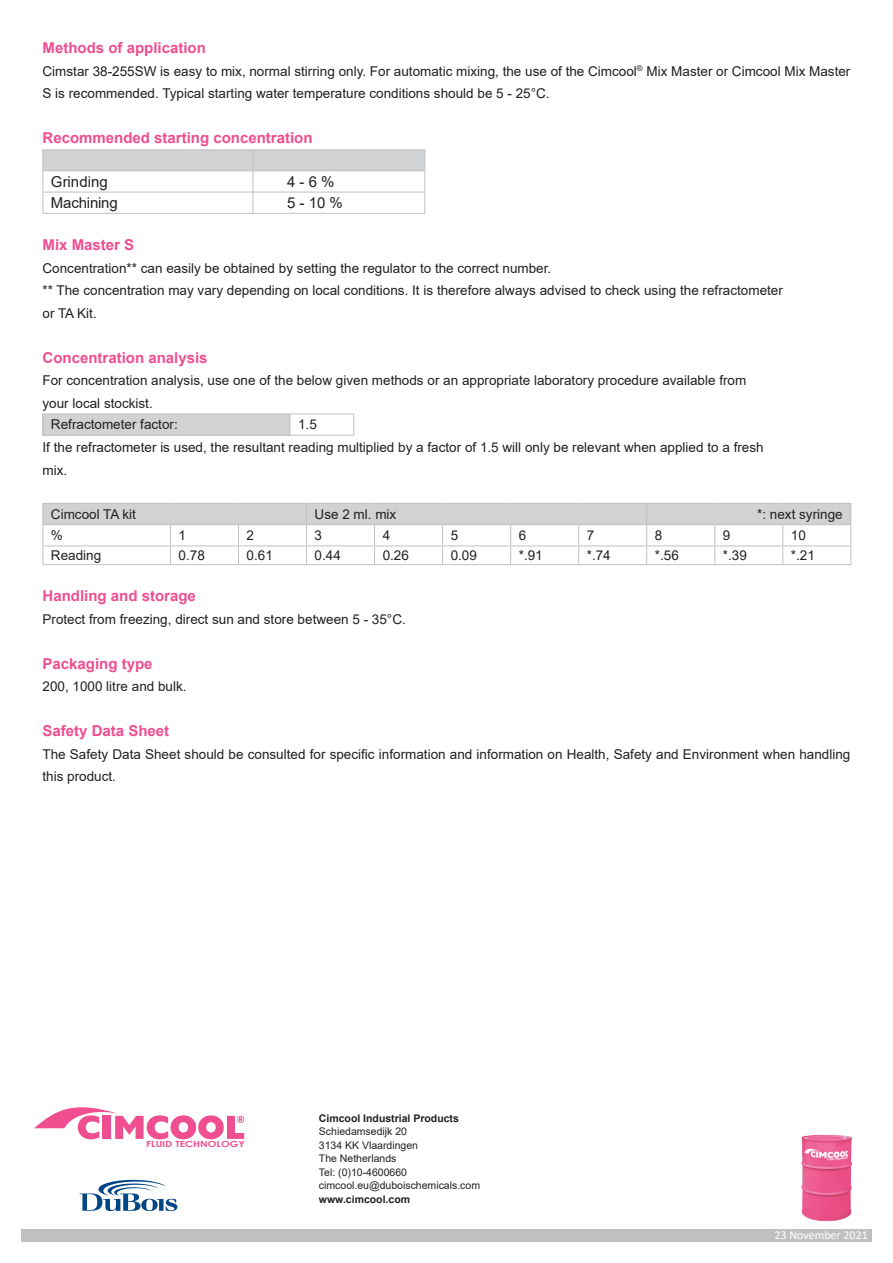
<style>
.page{position:relative;width:893px;height:1263px;background:#fff}
.page>*{position:absolute;margin:0;border:0;box-sizing:border-box;transform-origin:0 0}
.t1{font:700 15px "Arial";color:#ef4e91}
.t2{font:15px "Arial";letter-spacing:-.005em;color:#231f20}
.Koppen{font:13.5px/22.5px "Arial";color:#231f20}
._1{font:13.5px "Arial";color:#231f20}
._2{font:13.5px "Arial";color:#231f20}
._3{font:13.5px "Arial";color:#231f20}
._4{font:13.5px "Arial";color:#231f20}
._5{font:13.5px "Arial";color:#231f20}
._6{font:13.5px "Arial";color:#231f20}
._7{font:13.5px "Arial";color:#231f20}
._8{font:13.5px "Arial";color:#231f20}
._9{font:13.5px "Arial";color:#231f20}
._10{font:13.5px "Arial";color:#231f20}
.Refractometer{font:13.5px "Arial";color:#231f20}
.t3{font:12px "Calibri";color:#fff}
.t4{font:10.5px/13.5px "Arial";color:#231f20}
.t5{font:700 10.5px "Arial";color:#231f20}
.t6{font:700 8.4px "Century Gothic";color:#ef4e91;scale:1.23 1}
</style>
<div class="page">
<svg style="left:34px;top:1107px;width:210px;height:32px"></svg>
<img style="left:801px;top:1134px;width:52px;height:88px">
<svg style="left:80px;top:1180px;width:97px;height:31px"></svg>
<div style="left:21px;top:1229px;width:851px;height:13px;background:#c0c0c0"></div>
<hr style="left:43px;top:149px;width:210px;height:1px;background:#c0c0c0">
<hr style="left:253px;top:149px;width:172px;height:1px;background:#c0c0c0">
<hr style="left:43px;top:213px;width:210px;height:1px;background:#c0c0c0">
<hr style="left:253px;top:213px;width:172px;height:1px;background:#c0c0c0">
<svg style="left:43px;top:150px;width:382px;height:63px"></svg>
<div style="left:43px;top:414px;width:247px;height:21px;background:#d1d2d4"></div>
<hr style="left:43px;top:413px;width:247px;height:1px;background:#c0c0c0">
<hr style="left:290px;top:413px;width:64px;height:1px;background:#c0c0c0">
<svg style="left:290px;top:414px;width:1px;height:21px"></svg>
<svg style="left:353px;top:414px;width:1px;height:21px"></svg>
<hr style="left:43px;top:435px;width:247px;height:1px;background:#c0c0c0">
<hr style="left:290px;top:435px;width:64px;height:1px;background:#c0c0c0">
<svg style="left:43px;top:503px;width:808px;height:61px"></svg>
<hr style="left:43px;top:564px;width:127px;height:1px;background:#c0c0c0">
<hr style="left:170px;top:564px;width:68px;height:1px;background:#c0c0c0">
<hr style="left:238px;top:564px;width:69px;height:1px;background:#c0c0c0">
<hr style="left:307px;top:564px;width:68px;height:1px;background:#c0c0c0">
<hr style="left:375px;top:564px;width:68px;height:1px;background:#c0c0c0">
<hr style="left:443px;top:564px;width:68px;height:1px;background:#c0c0c0">
<hr style="left:511px;top:564px;width:68px;height:1px;background:#c0c0c0">
<hr style="left:579px;top:564px;width:68px;height:1px;background:#c0c0c0">
<hr style="left:647px;top:564px;width:68px;height:1px;background:#c0c0c0">
<hr style="left:715px;top:564px;width:68px;height:1px;background:#c0c0c0">
<hr style="left:783px;top:564px;width:68px;height:1px;background:#c0c0c0">
<p class="t1" style="left:43px;top:38px;width:165px">Methods of application</p>
<p class="Koppen" style="left:43px;top:60px;width:809px">Cimstar 38-255SW is easy to mix, normal stirring only. For automatic mixing, the use of the Cimcool<sup>®</sup> Mix Master or Cimcool Mix Master<br>S is recommended. Typical starting water temperature conditions should be 5 - 25°C.</p>
<p class="t1" style="left:43px;top:128px;width:272px">Recommended starting concentration</p>
<p class="t2" style="left:51px;top:171px;width:58px">Grinding</p>
<p class="t2" style="left:287px;top:171px;width:49px">4 - 6 %</p>
<p class="t2" style="left:51px;top:193px;width:68px">Machining</p>
<p class="t2" style="left:287px;top:193px;width:57px">5 - 10 %</p>
<p class="t1" style="left:43px;top:234px;width:93px">Mix Master S</p>
<p class="Koppen" style="left:43px;top:256px;width:510px">Concentration** can easily be obtained by setting the regulator to the correct number.</p>
<p class="Koppen" style="left:43px;top:279px;width:742px">** The concentration may vary depending on local conditions. It is therefore always advised to check using the refractometer</p>
<p class="Koppen" style="left:43px;top:301px;width:56px">or TA Kit.</p>
<p class="t1" style="left:43px;top:347px;width:167px">Concentration analysis</p>
<p class="Koppen" style="left:43px;top:369px;width:705px">For concentration analysis, use one of the below given methods or an appropriate laboratory procedure available from</p>
<p class="Koppen" style="left:43px;top:391px;width:112px">your local stockist.</p>
<p class="Koppen" style="left:51px;top:413px;width:128px">Refractometer factor:</p>
<p class="Refractometer" style="left:298px;top:415px;width:20px">1.5</p>
<p class="Koppen" style="left:43px;top:436px;width:723px">If the refractometer is used, the resultant reading multiplied by a factor of 1.5 will only be relevant when applied to a fresh</p>
<p class="Koppen" style="left:43px;top:458px;width:26px">mix.</p>
<p class="Koppen" style="left:51px;top:503px;width:87px">Cimcool TA kit</p>
<p class="Koppen" style="left:315px;top:503px;width:83px">Use 2 ml. mix</p>
<p class="Koppen" style="left:757px;top:503px;width:87px">*: next syringe</p>
<p class="Koppen" style="left:51px;top:524px;width:14px">%</p>
<p class="Koppen" style="left:179px;top:524px;width:9px">1</p>
<p class="Koppen" style="left:247px;top:524px;width:9px">2</p>
<p class="Koppen" style="left:315px;top:524px;width:9px">3</p>
<p class="Koppen" style="left:383px;top:524px;width:9px">4</p>
<p class="Koppen" style="left:451px;top:524px;width:9px">5</p>
<p class="Koppen" style="left:519px;top:524px;width:9px">6</p>
<p class="Koppen" style="left:587px;top:524px;width:9px">7</p>
<p class="Koppen" style="left:655px;top:524px;width:9px">8</p>
<p class="Koppen" style="left:723px;top:524px;width:9px">9</p>
<p class="Koppen" style="left:791px;top:524px;width:17px">10</p>
<p class="Koppen" style="left:51px;top:544px;width:52px">Reading</p>
<p class="_1" style="left:179px;top:546px;width:28px">0.78</p>
<p class="_2" style="left:247px;top:546px;width:28px">0.61</p>
<p class="_3" style="left:315px;top:546px;width:28px">0.44</p>
<p class="_4" style="left:383px;top:546px;width:28px">0.26</p>
<p class="_5" style="left:451px;top:546px;width:28px">0.09</p>
<p class="_6" style="left:519px;top:546px;width:26px">*.91</p>
<p class="_7" style="left:587px;top:546px;width:26px">*.74</p>
<p class="_8" style="left:655px;top:546px;width:26px">*.56</p>
<p class="_9" style="left:723px;top:546px;width:26px">*.39</p>
<p class="_10" style="left:791px;top:546px;width:26px">*.21</p>
<p class="t1" style="left:43px;top:585px;width:155px">Handling and storage</p>
<p class="Koppen" style="left:43px;top:608px;width:365px">Protect from freezing, direct sun and store between 5 - 35°C.</p>
<p class="t1" style="left:43px;top:653px;width:112px">Packaging type</p>
<p class="Koppen" style="left:43px;top:675px;width:146px">200, 1000 litre and bulk.</p>
<p class="t1" style="left:43px;top:720px;width:128px">Safety Data Sheet</p>
<p class="Koppen" style="left:43px;top:743px;width:809px">The Safety Data Sheet should be consulted for specific information and information on Health, Safety and Environment when handling this product.</p>
<p class="t6" style="left:146px;top:1138px;width:82px">FLUID TECHNOLOGY</p>
<p class="t5" style="left:319px;top:1111px;width:142px">Cimcool Industrial Products</p>
<p class="t4" style="left:319px;top:1125px;width:163px">Schiedamsedijk 20<br>3134 KK Vlaardingen<br>The Netherlands<br>Tel: (0)10-4600660 cimcool.eu@duboischemicals.com</p>
<p class="t5" style="left:319px;top:1192px;width:93px">www.cimcool.com</p>
<p class="t3" style="left:774px;top:1227px;width:95px">23 November 2021</p>
</div>
